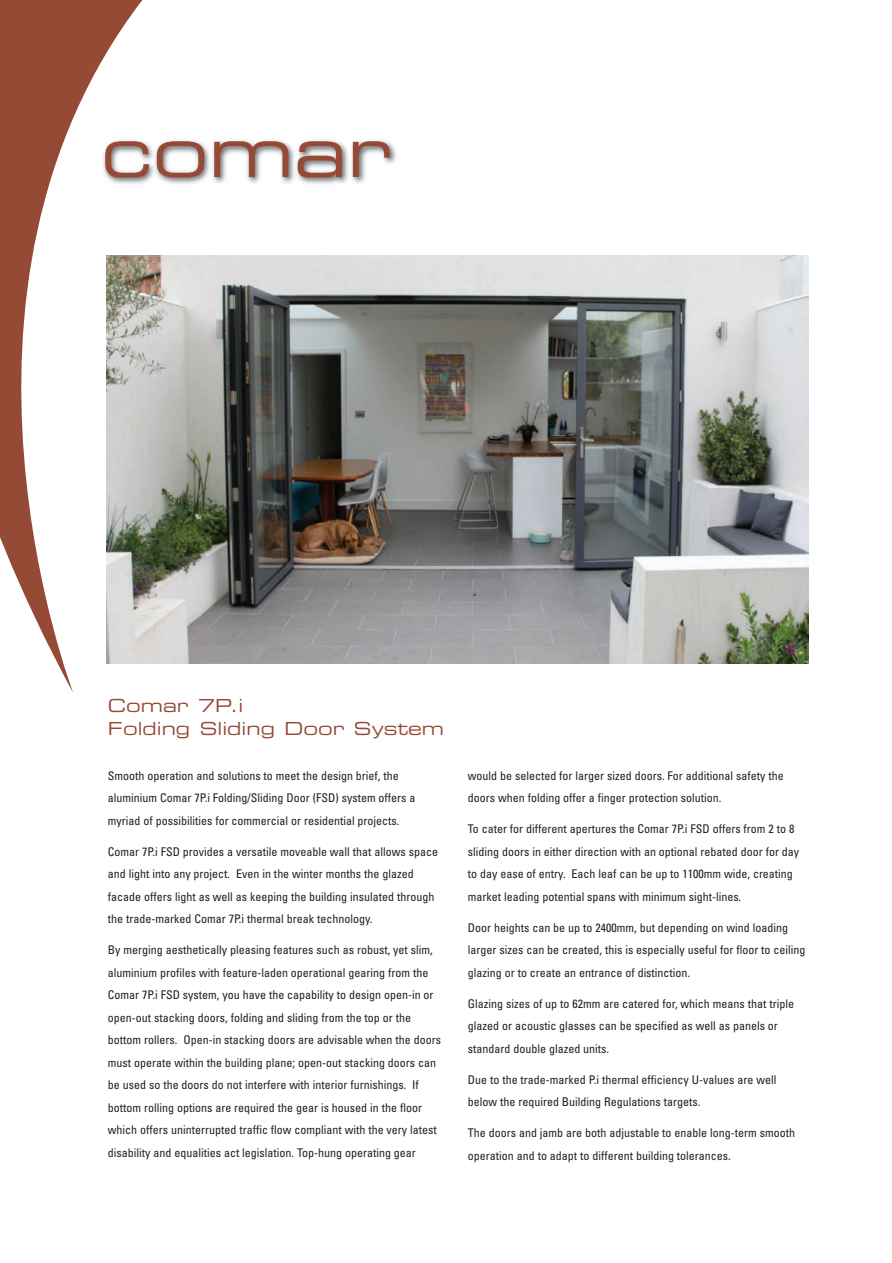
<style>
.page{position:relative;width:892px;height:1263px;background:#fff}
.page>*{position:absolute;margin:0;border:0;box-sizing:border-box;transform-origin:0 0}
.t1{font:69px "Eurostile Extended Two";color:#954a35}
.t2{font:18px/22.5px "Eurostile Extended Two";color:#954a35}
.t3{font:condensed 12px/22.5px "Univers";color:#231f20}
</style>
<div class="page">
<svg style="left:0;top:0;width:143px;height:693px"></svg>
<img style="left:102px;top:88px;width:294px;height:136px">
<img style="left:107px;top:255px;width:701px;height:409px">
<h1 class="t1" style="left:101px;top:127px;width:291px">comar</h1>
<h2 class="t2" style="left:108px;top:696px;width:338px">Comar 7P.i<br>Folding Sliding Door System</h2>
<p class="t3" style="left:108px;top:765px;width:309px">Smooth operation and solutions to meet the design brief, the aluminium Comar 7P.i Folding/Sliding Door (FSD) system offers a myriad of possibilities for commercial or residential projects.</p>
<p class="t3" style="left:108px;top:841px;width:332px">Comar 7P.i FSD provides a versatile moveable wall that allows space and light into any project. Even in the winter months the glazed facade offers light as well as keeping the building insulated through the trade-marked Comar 7P.i thermal break technology.</p>
<p class="t3" style="left:108px;top:940px;width:335px">By merging aesthetically pleasing features such as robust, yet slim, aluminium profiles with feature-laden operational gearing from the Comar 7P.i FSD system, you have the capability to design open-in or open-out stacking doors, folding and sliding from the top or the bottom rollers. Open-in stacking doors are advisable when the doors must operate within the building plane; open-out stacking doors can be used so the doors do not interfere with interior furnishings. If bottom rolling options are required the gear is housed in the floor which offers uninterrupted traffic flow compliant with the very latest disability and equalities act legislation. Top-hung operating gear</p>
<p class="t3" style="left:468px;top:765px;width:317px">would be selected for larger sized doors. For additional safety the doors when folding offer a finger protection solution.</p>
<p class="t3" style="left:468px;top:819px;width:333px">To cater for different apertures the Comar 7P.i FSD offers from 2 to 8 sliding doors in either direction with an optional rebated door for day to day ease of entry. Each leaf can be up to 1100mm wide, creating market leading potential spans with minimum sight-lines.</p>
<p class="t3" style="left:468px;top:917px;width:339px">Door heights can be up to 2400mm, but depending on wind loading larger sizes can be created, this is especially useful for floor to ceiling glazing or to create an entrance of distinction.</p>
<p class="t3" style="left:468px;top:993px;width:328px">Glazing sizes of up to 62mm are catered for, which means that triple glazed or acoustic glasses can be specified as well as panels or standard double glazed units.</p>
<p class="t3" style="left:468px;top:1069px;width:310px">Due to the trade-marked P.i thermal efficiency U-values are well below the required Building Regulations targets.</p>
<p class="t3" style="left:468px;top:1123px;width:329px">The doors and jamb are both adjustable to enable long-term smooth operation and to adapt to different building tolerances.</p>
</div>
